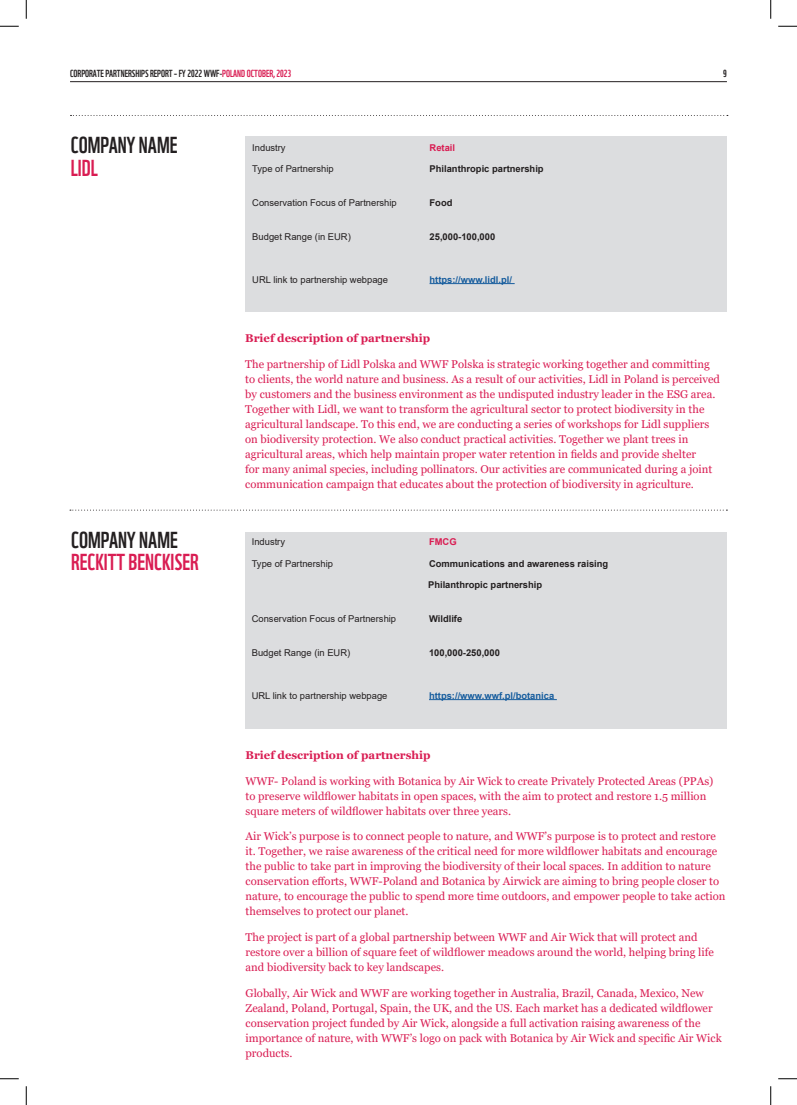
<style>
.page{position:relative;width:797px;height:1105px;background:#fff}
.page>*{position:absolute;margin:0;border:0;box-sizing:border-box;transform-origin:0 0}
.Subhead{font:22.5px/22.5px "WWF";color:#d91c52}
.Subhead-2{font:22.5px/22.5px "WWF";color:#231f20}
.Bodycopy{font:11.25px/15px "Georgia";color:#d91c52}
.Bodycopy-2{font:700 11.25px "Georgia";color:#d91c52}
.t1{font:10px "WWF";color:#231f20}
.Copyright_Credit{font:9.38px "Arial";color:#231f20}
.Copyright_Credit-2{font:700 9.38px "Arial";color:#231f20}
.Copyright_Credit-3{font:700 9.38px "Arial";color:#175d9e}
.Copyright_Credit-4{font:700 9.38px "Arial";color:#d91c52}
.s1{color:#d91c52}
.s2{color:#231f20}
</style>
<div class="page">
<hr style="left:70px;top:81px;width:657px;height:1px;background:#231f20">
<svg style="left:70px;top:115px;width:658px;height:1px"></svg>
<div style="left:245px;top:137px;width:482px;height:175px;background:#dcdddf"></div>
<hr style="left:429px;top:283px;width:85px;height:1px;background:#175d9e">
<svg style="left:70px;top:510px;width:657px;height:1px"></svg>
<div style="left:245px;top:531px;width:481px;height:197px;background:#dcdddf"></div>
<hr style="left:429px;top:699px;width:128px;height:1px;background:#175d9e">
<svg style="left:0;top:25px;width:19px;height:2px"></svg>
<svg style="left:778px;top:25px;width:19px;height:2px"></svg>
<svg style="left:0;top:1078px;width:19px;height:1px"></svg>
<svg style="left:778px;top:1078px;width:19px;height:1px"></svg>
<svg style="left:25px;top:0;width:2px;height:19px"></svg>
<svg style="left:25px;top:1086px;width:2px;height:19px"></svg>
<svg style="left:770px;top:0;width:1px;height:19px"></svg>
<svg style="left:770px;top:1086px;width:1px;height:19px"></svg>
<p class="t1" style="left:70px;top:65px;width:223px">CORPORATE PARTNERSHIPS REPORT – FY 2022 WWF-<span class="s1">POLAND OCTOBER, 2023</span></p>
<p class="t1" style="left:723px;top:65px;width:5px">9</p>
<p class="Subhead-2" style="left:71px;top:132px;width:108px">COMPANY NAME<br><span class="s1">LIDL</span></p>
<p class="Subhead" style="left:71px;top:526px;width:129px"><span class="s2">COMPANY NAME<br></span>RECKITT BENCKISER</p>
<p class="Copyright_Credit" style="left:252px;top:141px;width:35px">Industry</p>
<p class="Copyright_Credit-4" style="left:429px;top:141px;width:27px">Retail</p>
<p class="Copyright_Credit" style="left:252px;top:162px;width:83px">Type of Partnership</p>
<p class="Copyright_Credit-2" style="left:429px;top:162px;width:116px">Philanthropic partnership</p>
<p class="Copyright_Credit" style="left:252px;top:196px;width:146px">Conservation Focus of Partnership</p>
<p class="Copyright_Credit-2" style="left:429px;top:196px;width:24px">Food</p>
<p class="Copyright_Credit" style="left:252px;top:230px;width:100px">Budget Range (in EUR)</p>
<p class="Copyright_Credit-2" style="left:429px;top:230px;width:67px">25,000-100,000</p>
<p class="Copyright_Credit" style="left:252px;top:273px;width:137px">URL link to partnership webpage</p>
<p class="Copyright_Credit-3" style="left:429px;top:273px;width:84px">https://www.lidl.pl/</p>
<p class="Bodycopy-2" style="left:245px;top:331px;width:186px">Brief description of partnership</p>
<p class="Bodycopy" style="left:245px;top:357px;width:476px">The partnership of Lidl Polska and WWF Polska is strategic working together and committing to clients, the world nature and business. As a result of our activities, Lidl in Poland is perceived by customers and the business environment as the undisputed industry leader in the ESG area.<br>Together with Lidl, we want to transform the agricultural sector to protect biodiversity in the agricultural landscape. To this end, we are conducting a series of workshops for Lidl suppliers on biodiversity protection. We also conduct practical activities. Together we plant trees in agricultural areas, which help maintain proper water retention in fields and provide shelter<br>for many animal species, including pollinators. Our activities are communicated during a joint communication campaign that educates about the protection of biodiversity in agriculture.</p>
<p class="Copyright_Credit" style="left:252px;top:536px;width:35px">Industry</p>
<p class="Copyright_Credit-4" style="left:429px;top:535px;width:29px">FMCG</p>
<p class="Copyright_Credit" style="left:252px;top:557px;width:83px">Type of Partnership</p>
<p class="Copyright_Credit-2" style="left:429px;top:557px;width:181px">Communications and awareness raising</p>
<p class="Copyright_Credit-2" style="left:428px;top:578px;width:116px">Philanthropic partnership</p>
<p class="Copyright_Credit" style="left:252px;top:612px;width:146px">Conservation Focus of Partnership</p>
<p class="Copyright_Credit-2" style="left:429px;top:612px;width:35px">Wildlife</p>
<p class="Copyright_Credit" style="left:252px;top:646px;width:100px">Budget Range (in EUR)</p>
<p class="Copyright_Credit-2" style="left:429px;top:646px;width:72px">100,000-250,000</p>
<p class="Copyright_Credit" style="left:252px;top:689px;width:137px">URL link to partnership webpage</p>
<p class="Copyright_Credit-3" style="left:429px;top:689px;width:127px">https://www.wwf.pl/botanica</p>
<p class="Bodycopy-2" style="left:245px;top:748px;width:186px">Brief description of partnership</p>
<p class="Bodycopy" style="left:245px;top:774px;width:469px">WWF- Poland is working with Botanica by Air Wick to create Privately Protected Areas (PPAs) to preserve wildflower habitats in open spaces, with the aim to protect and restore 1.5 million square meters of wildflower habitats over three years.</p>
<p class="Bodycopy" style="left:245px;top:829px;width:481px">Air Wick’s purpose is to connect people to nature, and WWF’s purpose is to protect and restore it. Together, we raise awareness of the critical need for more wildflower habitats and encourage the public to take part in improving the biodiversity of their local spaces. In addition to nature conservation efforts, WWF-Poland and Botanica by Airwick are aiming to bring people closer to nature, to encourage the public to spend more time outdoors, and empower people to take action themselves to protect our planet.</p>
<p class="Bodycopy" style="left:245px;top:930px;width:470px">The project is part of a global partnership between WWF and Air Wick that will protect and restore over a billion of square feet of wildflower meadows around the world, helping bring life and biodiversity back to key landscapes.</p>
<p class="Bodycopy" style="left:245px;top:985px;width:477px">Globally, Air Wick and WWF are working together in Australia, Brazil, Canada, Mexico, New Zealand, Poland, Portugal, Spain, the UK, and the US. Each market has a dedicated wildflower conservation project funded by Air Wick, alongside a full activation raising awareness of the importance of nature, with WWF’s logo on pack with Botanica by Air Wick and specific Air Wick products.</p>
</div>
